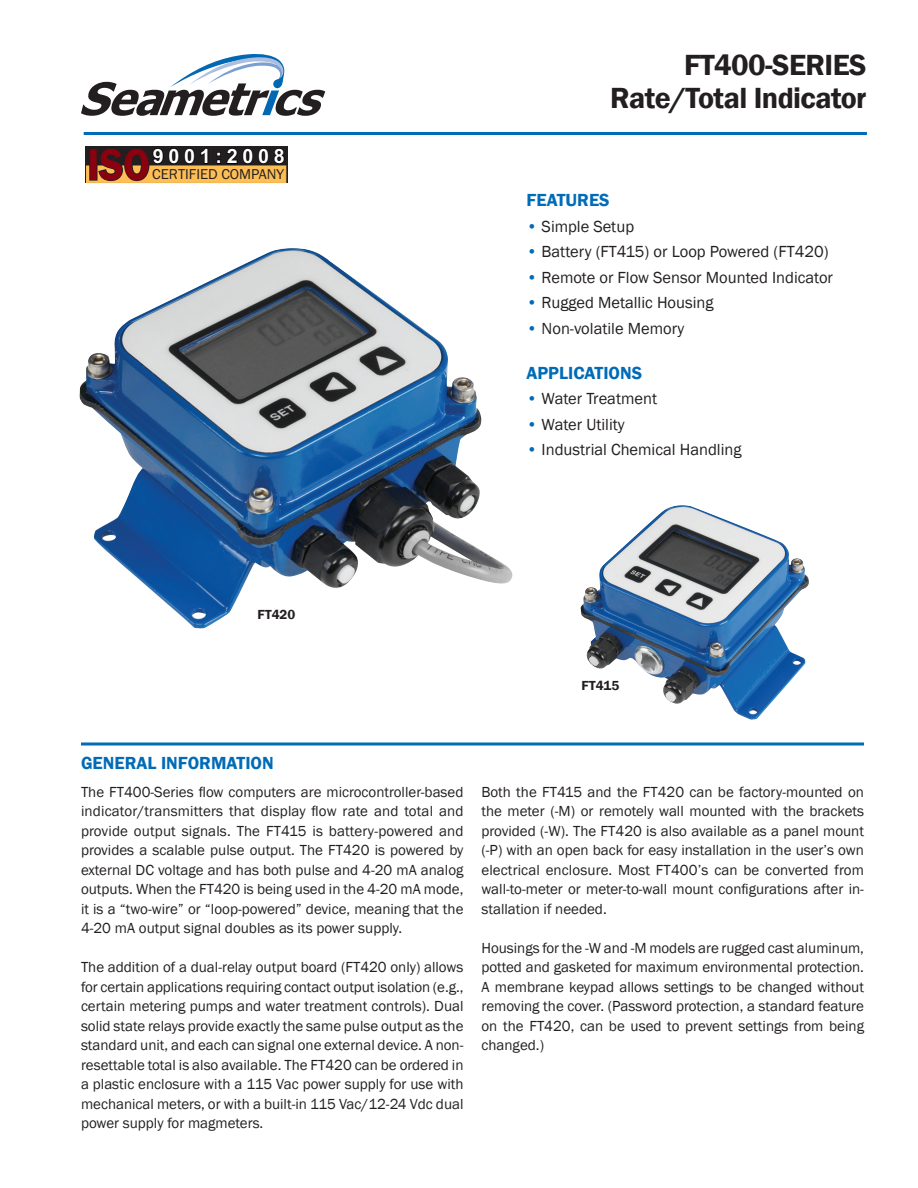
<style>
.page{position:relative;width:918px;height:1188px;background:#fff}
.page>*{position:absolute;margin:0;border:0;box-sizing:border-box;transform-origin:0 0}
.t1{font:600 46.05px "Franklin Gothic";color:#8b0110;scale:.9 1}
.t2{font:600 30px "Franklin Gothic";letter-spacing:-.02em;color:#231f20}
.t3{font:700 19.65px "Arial";letter-spacing:.24em;color:#fff}
.t4{font:600 18px "Franklin Gothic";color:#006bb6}
.t5{font:16.5px "Franklin Gothic";color:#231f20}
.t6{font:15px/19.5px "Franklin Gothic";color:#231f20;text-align:justify}
.t7{font:14.7px "Franklin Gothic";color:#231f20}
.t8{font:600 13.5px "Franklin Gothic";color:#231f20}
.s1{color:#006bb6}
</style>
<div class="page">
<img style="left:581px;top:505px;width:228px;height:215px">
<svg style="left:81px;top:742px;width:783px;height:4px;background:#3f8fc8"></svg>
<hr style="left:84px;top:132px;width:783px;height:3px;background:#006bb6">
<svg style="left:81px;top:54px;width:244px;height:62px"></svg>
<img style="left:79px;top:248px;width:434px;height:381px">
<svg style="left:85px;top:146px;width:203px;height:37px"></svg>
<div style="left:86px;top:166px;width:200px;height:17px;background:#fdbe56"></div>
<svg style="left:217px;top:147px;width:69px;height:18px"></svg>
<div style="left:89px;top:148px;width:9px;height:33px;border:2px solid #231f20"></div>
<svg style="left:97px;top:147px;width:112px;height:35px"></svg>
<p class="t1" style="left:87px;top:136px;width:71px">ISO</p>
<p class="t3" style="left:153px;top:143px;width:133px">9001:2008</p>
<p class="t7" style="left:152px;top:165px;width:133px">CERTIFIED COMPANY</p>
<p class="t2" style="left:684px;top:47px;width:184px">FT400-SERIES</p>
<p class="t2" style="left:610px;top:80px;width:258px">Rate/Total Indicator</p>
<p class="t4" style="left:526px;top:189px;width:85px">FEATURES</p>
<p class="t5" style="left:526px;top:216px;width:109px"><span class="s1">•</span> Simple Setup</p>
<p class="t5" style="left:526px;top:242px;width:304px"><span class="s1">•</span> Battery (FT415) or Loop Powered (FT420)</p>
<p class="t5" style="left:526px;top:267px;width:308px"><span class="s1">•</span> Remote or Flow Sensor Mounted Indicator</p>
<p class="t5" style="left:526px;top:293px;width:189px"><span class="s1">•</span> Rugged Metallic Housing</p>
<p class="t5" style="left:526px;top:318px;width:159px"><span class="s1">•</span> Non-volatile Memory</p>
<p class="t4" style="left:526px;top:362px;width:117px">APPLICATIONS</p>
<p class="t5" style="left:526px;top:389px;width:132px"><span class="s1">•</span> Water Treatment</p>
<p class="t5" style="left:526px;top:414px;width:100px"><span class="s1">•</span> Water Utility</p>
<p class="t5" style="left:526px;top:440px;width:217px"><span class="s1">•</span> Industrial Chemical Handling</p>
<p class="t8" style="left:258px;top:606px;width:39px">FT420</p>
<p class="t8" style="left:582px;top:677px;width:39px">FT415</p>
<p class="t4" style="left:81px;top:752px;width:194px">GENERAL INFORMATION</p>
<p class="t6" style="left:81px;top:782px;width:384px">The FT400-Series flow computers are microcontroller-based indicator/transmitters that display flow rate and total and provide output signals. The FT415 is battery-powered and provides a scalable pulse output. The FT420 is powered by external DC voltage and has both pulse and 4-20 mA analog outputs. When the FT420 is being used in the 4-20 mA mode, it is a “two-wire” or “loop-powered” device, meaning that the 4-20 mA output signal doubles as its power supply.</p>
<p class="t6" style="left:81px;top:958px;width:384px">The addition of a dual-relay output board (FT420 only) allows for certain applications requiring contact output isolation (e.g., certain metering pumps and water treatment controls). Dual solid state relays provide exactly the same pulse output as the standard unit, and each can signal one external device. A non&shy;resettable total is also available. The FT420 can be ordered in a plastic enclosure with a 115 Vac power supply for use with mechanical meters, or with a built-in 115 Vac/12-24 Vdc dual power supply for magmeters.</p>
<p class="t6" style="left:482px;top:782px;width:384px">Both the FT415 and the FT420 can be factory-mounted on the meter (-M) or remotely wall mounted with the brackets provided (-W). The FT420 is also available as a panel mount (-P) with an open back for easy installation in the user’s own electrical enclosure. Most FT400’s can be converted from wall-to-meter or meter-to-wall mount configurations after in&shy;stallation if needed.</p>
<p class="t6" style="left:482px;top:938px;width:384px">Housings for the -W and -M models are rugged cast aluminum, potted and gasketed for maximum environmental protection.<br>A membrane keypad allows settings to be changed without removing the cover. (Password protection, a standard feature on the FT420, can be used to prevent settings from being changed.)</p>
</div>
